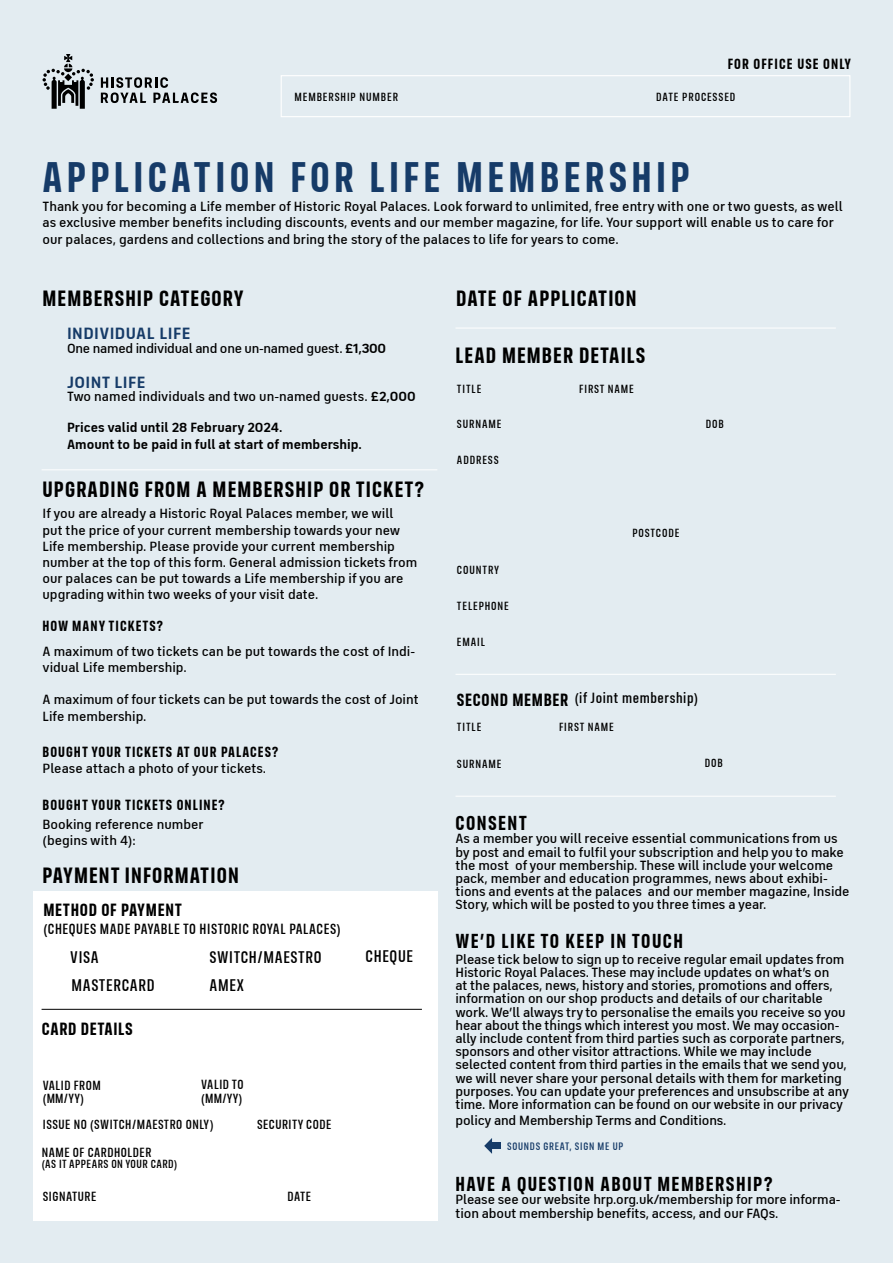
<style>
.page{position:relative;width:893px;height:1263px;background:#e3ecf1}
.page>*{position:absolute;margin:0;border:0;box-sizing:border-box;transform-origin:0 0}
.t1{font:700 43.5px "FS Industrie Cd";letter-spacing:.1em;color:#163b68}
.t2{font:700 22.5px "FS Industrie Cd";letter-spacing:.05em;color:#000}
.t3{font:700 20.55px "FS Industrie Cd";letter-spacing:.07em;color:#000}
.t4{font:700 18px "FS Industrie Cd";letter-spacing:.04em;color:#000}
.t5{font:500 17.1px "FS Industrie Cd";letter-spacing:.04em;color:#000}
.t6{font:700 16.5px "FS Industrie";letter-spacing:.025em;color:#163b68}
.t7{font:700 15px "FS Industrie Cd";letter-spacing:.07em;color:#000}
.t8{font:500 15px "FS Industrie Cd";letter-spacing:.04em;color:#000}
.t9{font:500 13.5px/13.2px "FS Industrie";letter-spacing:-.01em;color:#000}
.t10{font:500 13.5px/26.1px "FS Industrie Cd";letter-spacing:.04em;color:#000}
.t11{font:700 13.5px "FS Industrie";color:#000}
.t12{font:500 12px "FS Industrie Cd";letter-spacing:.075em;color:#000}
.t13{font:500 12px "FS Industrie Cd";letter-spacing:.04em;color:#000}
.t14{font:500 10.95px "FS Industrie Cd";letter-spacing:.07em;color:#163b68}
.s1{font-weight:700}
.s2{font-weight:700;font-size:18px}
</style>
<div class="page">
<div style="left:33px;top:1001px;width:404px;height:219px;background:#fff"></div>
<hr style="left:42px;top:469px;width:395px;height:1px;background:#fff">
<hr style="left:455px;top:796px;width:381px;height:1px;background:#fff">
<hr style="left:455px;top:674px;width:381px;height:1px;background:#fff">
<hr style="left:455px;top:328px;width:381px;height:1px;background:#fff">
<div style="left:490px;top:1142px;width:11px;height:7px;background:#163b68"></div>
<hr style="left:42px;top:1009px;width:380px;height:1px;background:#000">
<div style="left:33px;top:892px;width:404px;height:115px;background:#fff"></div>
<div style="left:281px;top:75px;width:569px;height:42px;border:1px solid #fff"></div>
<svg style="left:43px;top:54px;width:51px;height:55px"></svg>
<svg style="left:101px;top:77px;width:116px;height:26px"></svg>
<svg style="left:484px;top:1138px;width:8px;height:16px"></svg>
<p class="t7" style="left:728px;top:54px;width:125px">FOR OFFICE USE ONLY</p>
<p class="t12" style="left:294px;top:90px;width:105px">MEMBERSHIP NUMBER</p>
<p class="t12" style="left:656px;top:90px;width:81px">DATE PROCESSED</p>
<h1 class="t1" style="left:43px;top:150px;width:649px">APPLICATION FOR LIFE MEMBERSHIP</h1>
<p class="t9" style="left:43px;top:200px;width:802px">Thank you for becoming a Life member of Historic Royal Palaces. Look forward to unlimited, free entry with one or two guests, as well</p>
<p class="t9" style="left:43px;top:215px;width:793px;line-height:16.2px">as exclusive member benefits including discounts, events and our member magazine, for life. Your support will enable us to care for our palaces, gardens and collections and bring the story of the palaces to life for years to come.</p>
<h3 class="t2" style="left:43px;top:284px;width:202px">MEMBERSHIP CATEGORY</h3>
<h4 class="t6" style="left:67px;top:324px;width:125px">INDIVIDUAL LIFE</h4>
<p class="t9" style="left:67px;top:341px;width:321px">One named individual and one un-named guest. <span class="s1">£1,300</span></p>
<h4 class="t6" style="left:67px;top:372px;width:80px">JOINT LIFE</h4>
<p class="t9" style="left:67px;top:390px;width:350px">Two named individuals and two un-named guests. <span class="s1">£2,000</span></p>
<p class="t11" style="left:67px;top:419px;width:217px">Prices valid until 28 February 2024.</p>
<p class="t11" style="left:67px;top:436px;width:296px">Amount to be paid in full at start of membership.</p>
<h3 class="t2" style="left:43px;top:476px;width:383px">UPGRADING FROM A MEMBERSHIP OR TICKET?</h3>
<p class="t9" style="left:43px;top:507px;width:352px">If you are already a Historic Royal Palaces member, we will</p>
<p class="t9" style="left:43px;top:522px;width:376px;line-height:16.2px">put the price of your current membership towards your new Life membership. Please provide your current membership number at the top of this form. General admission tickets from our palaces can be put towards a Life membership if you are upgrading within two weeks of your visit date.</p>
<h5 class="t7" style="left:43px;top:617px;width:122px">HOW MANY TICKETS?</h5>
<p class="t9" style="left:43px;top:643px;width:374px;line-height:16.2px">A maximum of two tickets can be put towards the cost of Indi&shy;vidual Life membership.</p>
<p class="t9" style="left:43px;top:692px;width:378px;line-height:16.2px">A maximum of four tickets can be put towards the cost of Joint<br>Life membership.</p>
<h5 class="t7" style="left:43px;top:742px;width:237px">BOUGHT YOUR TICKETS AT OUR PALACES?</h5>
<p class="t9" style="left:43px;top:762px;width:225px">Please attach a photo of your tickets.</p>
<h5 class="t7" style="left:43px;top:795px;width:184px">BOUGHT YOUR TICKETS ONLINE?</h5>
<p class="t9" style="left:43px;top:817px;width:163px">Booking reference number</p>
<p class="t9" style="left:43px;top:834px;width:95px">(begins with 4):</p>
<h3 class="t2" style="left:43px;top:861px;width:198px">PAYMENT INFORMATION</h3>
<h4 class="t4" style="left:43px;top:899px;width:140px">METHOD OF PAYMENT</h4>
<p class="t8" style="left:43px;top:920px;width:299px">(CHEQUES MADE PAYABLE TO HISTORIC ROYAL PALACES)</p>
<p class="t5" style="left:70px;top:947px;width:30px">VISA</p>
<h4 class="t5" style="left:72px;top:974px;width:84px">MASTERCARD</h4>
<h4 class="t4" style="left:42px;top:1018px;width:92px">CARD DETAILS</h4>
<p class="t5" style="left:210px;top:947px;width:113px">SWITCH/MAESTRO</p>
<h4 class="t5" style="left:365px;top:946px;width:49px">CHEQUE</h4>
<p class="t5" style="left:210px;top:974px;width:36px">AMEX</p>
<p class="t10" style="left:201px;top:1072px;width:44px">VALID TO</p>
<p class="t10" style="left:43px;top:1072px;width:60px">VALID FROM</p>
<p class="t10" style="left:43px;top:1085px;width:201px;text-indent:158px">(MM/YY)<br>ISSUE NO (SWITCH/MAESTRO ONLY)</p>
<p class="t10" style="left:43px;top:1085px;width:43px">(MM/YY)</p>
<p class="t10" style="left:257px;top:1112px;width:76px">SECURITY CODE</p>
<p class="t10" style="left:42px;top:1139px;width:111px">NAME OF CARDHOLDER</p>
<p class="t13" style="left:42px;top:1157px;width:137px">(AS IT APPEARS ON YOUR CARD)</p>
<p class="t10" style="left:43px;top:1183px;width:55px">SIGNATURE</p>
<p class="t10" style="left:287px;top:1183px;width:25px">DATE</p>
<p class="t2" style="left:456px;top:285px;width:182px">DATE OF APPLICATION</p>
<h3 class="t2" style="left:455px;top:341px;width:191px">LEAD MEMBER DETAILS</h3>
<p class="t12" style="left:457px;top:382px;width:26px">TITLE</p>
<p class="t12" style="left:579px;top:382px;width:56px">FIRST NAME</p>
<p class="t12" style="left:457px;top:417px;width:46px">SURNAME</p>
<p class="t12" style="left:706px;top:417px;width:20px">DOB</p>
<p class="t12" style="left:457px;top:453px;width:43px">ADDRESS</p>
<p class="t12" style="left:457px;top:562px;width:44px">COUNTRY</p>
<p class="t12" style="left:457px;top:598px;width:53px">TELEPHONE</p>
<p class="t12" style="left:457px;top:634px;width:30px">EMAIL</p>
<p class="t12" style="left:632px;top:526px;width:48px">POSTCODE</p>
<p class="t8" style="left:457px;top:689px;width:243px"><span class="s2">SECOND MEMBER</span> (if Joint membership)</p>
<p class="t12" style="left:457px;top:720px;width:26px">TITLE</p>
<p class="t12" style="left:457px;top:757px;width:46px">SURNAME</p>
<p class="t12" style="left:559px;top:720px;width:56px">FIRST NAME</p>
<p class="t12" style="left:705px;top:756px;width:20px">DOB</p>
<h3 class="t3" style="left:455px;top:810px;width:73px">CONSENT</h3>
<p class="t9" style="left:455px;top:832px;width:384px">As a member you will receive essential communications from us</p>
<p class="t9" style="left:455px;top:845px;width:395px">by post and email to fulfil your subscription and help you to make the most of your membership. These will include your welcome pack, member and education programmes, news about exhibi&shy;tions and events at the palaces and our member magazine, Inside Story, which will be posted to you three times a year.</p>
<h3 class="t3" style="left:455px;top:928px;width:229px">WE’D LIKE TO KEEP IN TOUCH</h3>
<p class="t9" style="left:455px;top:952px;width:392px">Please tick below to sign up to receive regular email updates from Historic Royal Palaces. These may include updates on what’s on<br>at the palaces, news, history and stories, promotions and offers, information on our shop products and details of our charitable work. We’ll always try to personalise the emails you receive so you</p>
<p class="t9" style="left:455px;top:1018px;width:385px">hear about the things which interest you most. We may occasion-</p>
<p class="t9" style="left:455px;top:1032px;width:395px">ally include content from third parties such as corporate partners, sponsors and other visitor attractions. While we may include selected content from third parties in the emails that we send you, we will never share your personal details with them for marketing purposes. You can update your preferences and unsubscribe at any time. More information can be found on our website in our privacy</p>
<p class="t9" style="left:455px;top:1114px;width:272px">policy and Membership Terms and Conditions.</p>
<p class="t14" style="left:507px;top:1139px;width:118px">SOUNDS GREAT, SIGN ME UP</p>
<h3 class="t3" style="left:455px;top:1171px;width:318px">HAVE A QUESTION ABOUT MEMBERSHIP?</h3>
<p class="t9" style="left:455px;top:1193px;width:386px">Please see our website hrp.org.uk/membership for more informa&shy;tion about membership benefits, access, and our FAQs.</p>
</div>
